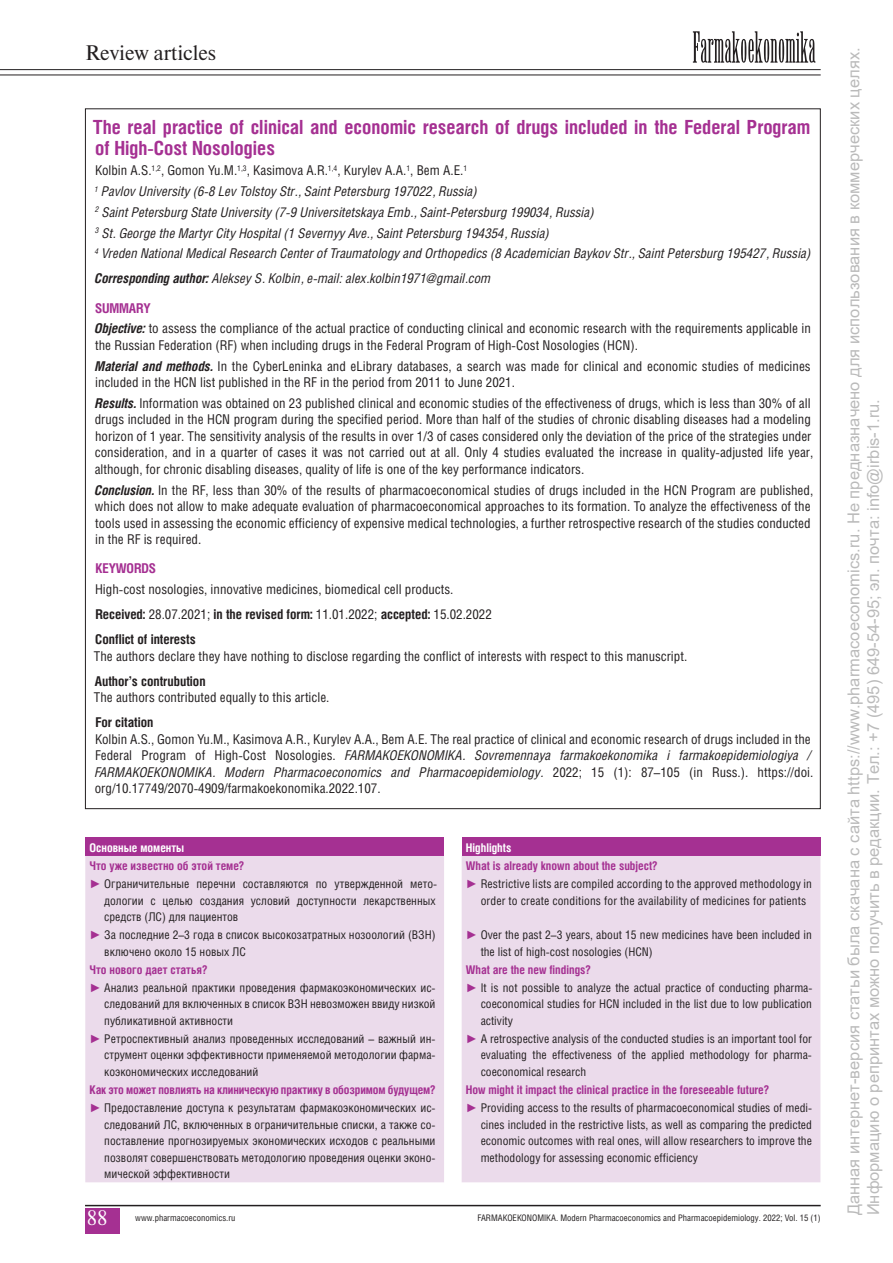
<style>
.page{position:relative;width:893px;height:1263px;background:#fff}
.page>*{position:absolute;margin:0;border:0;box-sizing:border-box;transform-origin:0 0}
.t1{font:21px "Newton";color:#231f20}
.t2{font:21px "Newton";color:#fff}
.t3{font:700 19.5px/21px "Helios Cond";color:#a53092}
.t4{font:16.5px/19.8px "Arial";color:rgb(128 128 128/.54)}
.t5{font:13.5px/16.5px "Helios Cond";color:#231f20}
.t6{font:italic 13.5px/20.7px "Helios Cond";color:#231f20}
.t7{font:700 13.5px "Helios Cond";color:#231f20}
.t8{font:700 13.5px "Helios Cond";letter-spacing:-.01em;color:#a53092}
.t9{font:12px/16.5px "Helios Cond";color:#231f20}
.t10{font:700 12px/18px "Helios Cond";letter-spacing:-.01em;color:#a53092}
.t11{font:700 12px "Helios Cond";color:#fff}
.t12{font:9px "Helios Cond";color:#231f20}
.s1{font-style:normal}
.s2{font-weight:700}
.s3{font-weight:700;font-style:normal;color:#a53092}
.s4{font-weight:700;font-style:italic}
.s5{font-style:italic}
.s6{font-weight:700;color:#a53092}
.s7{font-family:"Arial";font-weight:900;color:#a53092}
.s8{font-family:"Arial";font-weight:900}
.s9{font-weight:400;color:#231f20}
</style>
<div class="page">
<hr style="left:0;top:69px;width:821px;height:1px;background:#231f20">
<hr style="left:0;top:75px;width:821px;height:1px;background:#231f20">
<hr style="left:85px;top:1205px;width:736px;height:1px;background:#231f20">
<div style="left:85px;top:1208px;width:34px;height:26px;background:#a53092"></div>
<svg style="left:693px;top:31px;width:122px;height:32px"></svg>
<div style="left:85px;top:838px;width:359px;height:18px;background:#a53092"></div>
<div style="left:85px;top:856px;width:359px;height:326px;background:#ebdbeb"></div>
<div style="left:462px;top:838px;width:358px;height:18px;background:#a53092"></div>
<div style="left:462px;top:856px;width:358px;height:326px;background:#ebdbeb"></div>
<h1 class="t1" style="left:85px;top:37px;width:132px">Review articles</h1>
<h2 class="t3" style="left:93px;top:116px;width:719px">The real practice of clinical and economic research of drugs included in the Federal Program of High-Cost Nosologies</h2>
<p class="t6" style="left:94px;top:160px;width:718px"><span class="s1">Kolbin А.S.</span><sup>1,2</sup><span class="s1">, Gomon Yu.М.</span><sup>1,3</sup><span class="s1">, Kasimova А.R.</span><sup>1,4</sup><span class="s1">, Kurylev А.А.</span><sup>1</sup><span class="s1">, Bem А.E.</span><sup>1<br></sup><sup>1</sup> Pavlov University (6-8 Lev Tolstoy Str., Saint Petersburg 197022, Russia)<br><sup>2</sup> Saint Petersburg State University (7-9 Universitetskaya Emb., Saint-Petersburg 199034, Russia)<br><sup>3</sup> St. George the Martyr City Hospital (1 Severnyy Ave., Saint Petersburg 194354, Russia)<br><sup>4</sup> Vreden National Medical Research Center of Traumatology and Orthopedics (8 Academician Baykov Str., Saint Petersburg 195427, Russia)</p>
<p class="t6" style="left:95px;top:264px;width:397px;line-height:29.2px"><span class="s2">Corresponding author:</span> Aleksey S. Kolbin, e-mail: alex.kolbin1971@gmail.com<br><span class="s3">SUMMARY</span></p>
<p class="t5" style="left:95px;top:320px;width:717px"><span class="s4">Objective:</span> to assess the compliance of the actual practice of conducting clinical and economic research with the requirements applicable in the Russian Federation (RF) when including drugs in the Federal Program of High-Cost Nosologies (HCN).</p>
<p class="t5" style="left:95px;top:357px;width:717px"><span class="s4">Material and methods.</span> In the CyberLeninka and eLibrary databases, a search was made for clinical and economic studies of medicines included in the HCN list published in the RF in the period from 2011 to June 2021.</p>
<p class="t5" style="left:95px;top:394px;width:720px"><span class="s4">Results.</span> Information was obtained on 23 published clinical and economic studies of the effectiveness of drugs, which is less than 30% of all drugs included in the HCN program during the specified period. More than half of the studies of chronic disabling diseases had a modeling horizon of 1 year. The sensitivity analysis of the results in over 1/3 of cases considered only the deviation of the price of the strategies under consideration, and in a quarter of cases it was not carried out at all. Only 4 studies evaluated the increase in quality-adjusted life year, although, for chronic disabling diseases, quality of life is one of the key performance indicators.</p>
<p class="t5" style="left:95px;top:481px;width:720px"><span class="s4">Conclusion.</span> In the RF, less than 30% of the results of pharmacoeconomical studies of drugs included in the HCN Program are published, which does not allow to make adequate evaluation of pharmacoeconomical approaches to its formation. To analyze the effectiveness of the tools used in assessing the economic efficiency of expensive medical technologies, a further retrospective research of the studies conducted in the RF is required.</p>
<p class="t8" style="left:95px;top:560px;width:62px">KEYWORDS</p>
<p class="t5" style="left:95px;top:576px;width:398px;line-height:25px">High-cost nosologies, innovative medicines, biomedical cell products.<br><span class="s2">Received:</span> 28.07.2021; <span class="s2">in the revised form:</span> 11.01.2022; <span class="s2">accepted:</span> 15.02.2022<br><span class="s2">Conflict of interests</span></p>
<p class="t5" style="left:94px;top:647px;width:595px">The authors declare they have nothing to disclose regarding the conflict of interests with respect to this manuscript.</p>
<p class="t7" style="left:95px;top:673px;width:112px">Author’s contrubution</p>
<p class="t5" style="left:94px;top:689px;width:237px">The authors contributed equally to this article.</p>
<p class="t7" style="left:95px;top:714px;width:60px">For citation</p>
<p class="t5" style="left:95px;top:730px;width:720px">Kolbin А.S., Gomon Yu.М., Kasimova А.R., Kurylev А.А., Bem А.E. The real practice of clinical and economic research of drugs included in the Federal Program of High-Cost Nosologies. <span class="s5">FARMAKOEKONOMIKA. Sovremennaya farmakoekonomika i farmakoepidemiologiya / FARMAKOEKONOMIKA. Modern Pharmacoeconomics and Pharmacoepidemiology.</span> 2022; 15 (1): 87–105 (in Russ.). https://doi. org/10.17749/2070-4909/farmakoekonomika.2022.107.</p>
<p class="t11" style="left:90px;top:840px;width:96px">Основные моменты</p>
<p class="t9" style="left:90px;top:856px;width:349px;line-height:18px"><span class="s6">Что уже известно об этой теме?<br></span><span class="s7">►</span> Ограничительные перечни составляются по утвержденной мето-</p>
<p class="t9" style="left:104px;top:892px;width:333px">дологии с целью создания условий доступности лекарственных средств (ЛС) для пациентов</p>
<p class="t9" style="left:104px;top:926px;width:333px;text-indent:-15px"><span class="s7">►</span> За последние 2–3 года в список высокозатратных нозоологий (ВЗН) включено около 15 новых ЛС</p>
<p class="t9" style="left:90px;top:960px;width:348px;line-height:18px"><span class="s6">Что нового дает статья?<br></span><span class="s7">►</span> Анализ реальной практики проведения фармакоэкономических ис-</p>
<p class="t9" style="left:104px;top:995px;width:333px">следований для включенных в список ВЗН невозможен ввиду низкой публикативной активности</p>
<p class="t9" style="left:104px;top:1030px;width:333px;text-align:justify;text-indent:-15px"><span class="s7">►</span> Ретроспективный анализ проведенных исследований – важный ин&shy;струмент оценки эффективности применяемой методологии фарма&shy;коэкономических исследований</p>
<p class="t10" style="left:90px;top:1080px;width:348px">Как это может повлиять на клиническую практику в обозримом будущем? <span class="s8">►</span> <span class="s9">Предоставление доступа к результатам фармакоэкономических ис-</span></p>
<p class="t9" style="left:104px;top:1116px;width:333px;text-align:justify">следований ЛС, включенных в ограничительные списки, а также со&shy;поставление прогнозируемых экономических исходов с реальными позволят совершенствовать методологию проведения оценки эконо&shy;мической эффективности</p>
<p class="t11" style="left:466px;top:840px;width:47px">Highlights</p>
<p class="t9" style="left:466px;top:856px;width:347px;line-height:18px"><span class="s6">What is already known about the subject?<br></span><span class="s7">►</span> Restrictive lists are compiled according to the approved methodology in</p>
<p class="t9" style="left:481px;top:892px;width:327px">order to create conditions for the availability of medicines for patients</p>
<p class="t9" style="left:481px;top:926px;width:333px;text-indent:-15px"><span class="s7">►</span> Over the past 2–3 years, about 15 new medicines have been included in the list of high-cost nosologies (HCN)</p>
<p class="t9" style="left:466px;top:960px;width:348px;line-height:18px"><span class="s6">What are the new findings?<br></span><span class="s7">►</span> It is not possible to analyze the actual practice of conducting pharma-</p>
<p class="t9" style="left:481px;top:995px;width:333px">coeconomical studies for HCN included in the list due to low publication activity</p>
<p class="t9" style="left:481px;top:1030px;width:333px;text-align:justify;text-indent:-15px"><span class="s7">►</span> A retrospective analysis of the conducted studies is an important tool for evaluating the effectiveness of the applied methodology for pharma&shy;coeconomical research</p>
<p class="t9" style="left:466px;top:1080px;width:348px;line-height:18px"><span class="s6">How might it impact the clinical practice in the foreseeable future?<br></span><span class="s7">►</span> Providing access to the results of pharmacoeconomical studies of medi-</p>
<p class="t9" style="left:481px;top:1116px;width:333px;text-align:justify">cines included in the restrictive lists, as well as comparing the predicted economic outcomes with real ones, will allow researchers to improve the methodology for assessing economic efficiency</p>
<h1 class="t2" style="left:87px;top:1202px;width:22px">88</h1>
<p class="t12" style="left:135px;top:1212px;width:102px">www.pharmacoeconomics.ru</p>
<p class="t12" style="left:478px;top:1212px;width:345px">FARMAKOEKONOMIKA. Modern Pharmacoeconomics and Pharmacoepidemiology. 2022; Vol. 15 (1)</p>
<p class="t4" style="left:844px;top:1215px;width:1169px;rotate:-90deg">Данная интернет-версия статьи была скачана с сайта https://www.pharmacoeconomics.ru. Не предназначено для использования в коммерческих целях.<br>Информацию о репринтах можно получить в редакции. Тел.: +7 (495) 649-54-95; эл. почта: info@irbis-1.ru.</p>
</div>
